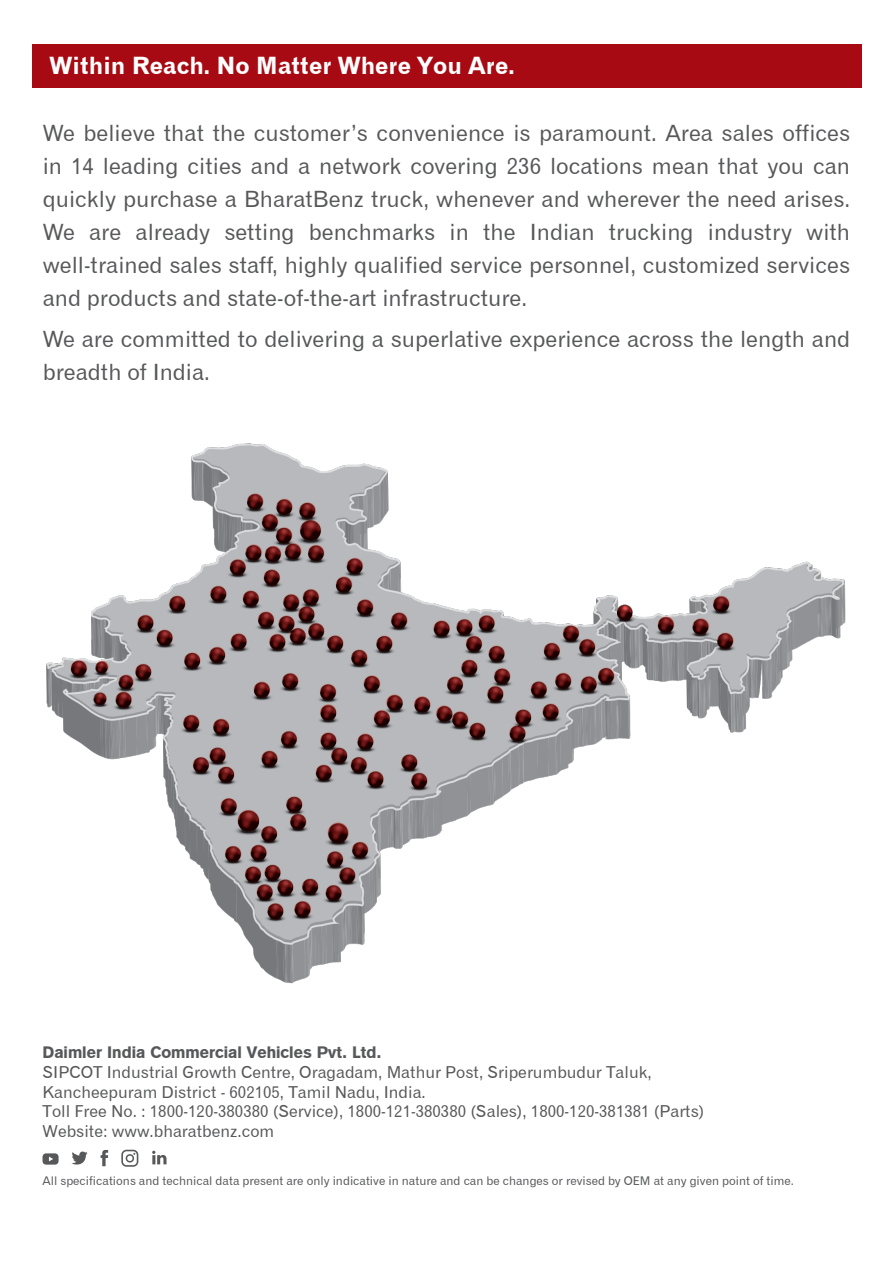
<style>
.page{position:relative;width:893px;height:1263px;background:#fff}
.page>*{position:absolute;margin:0;border:0;box-sizing:border-box;transform-origin:0 0}
.t1{font:24px "Gothic 720 BT Bold B";color:#fff}
.t2{font:22.5px/33px "Gothic 720 BT Roman B";color:#57585a;text-align:justify}
.t3{font:16.5px/19.8px "Gothic 720 BT Roman B";color:#57585a}
.t4{font:16.5px "Gothic 725 BT Black A";color:#57585a}
.t5{font:12px "Gothic 720 BT Roman B";color:#57585a}
</style>
<div class="page">
<svg style="left:43px;top:1153px;width:16px;height:11px"></svg>
<svg style="left:72px;top:1151px;width:15px;height:14px"></svg>
<svg style="left:101px;top:1150px;width:7px;height:16px"></svg>
<svg style="left:121px;top:1150px;width:17px;height:17px"></svg>
<svg style="left:152px;top:1151px;width:14px;height:13px"></svg>
<img style="left:46px;top:443px;width:800px;height:541px">
<div style="left:32px;top:44px;width:829px;height:44px;background:#a70a12"></div>
<p class="t1" style="left:50px;top:50px;width:466px">Within Reach. No Matter Where You Are.</p>
<p class="t2" style="left:43px;top:117px;width:809px">We believe that the customer’s convenience is paramount. Area sales offices in 14 leading cities and a network covering 236 locations mean that you can quickly purchase a BharatBenz truck, whenever and wherever the need arises.<br>We are already setting benchmarks in the Indian trucking industry with well-trained sales staff, highly qualified service personnel, customized services and products and state-of-the-art infrastructure.</p>
<p class="t2" style="left:43px;top:322px;width:809px">We are committed to delivering a superlative experience across the length and breadth of India.</p>
<p class="t4" style="left:43px;top:1042px;width:341px">Daimler India Commercial Vehicles Pvt. Ltd.</p>
<p class="t3" style="left:43px;top:1062px;width:663px">SIPCOT Industrial Growth Centre, Oragadam, Mathur Post, Sriperumbudur Taluk, Kancheepuram District - 602105, Tamil Nadu, India.<br>Toll Free No. : 1800-120-380380 (Service), 1800-121-380380 (Sales), 1800-120-381381 (Parts)<br>Website: www.bharatbenz.com</p>
<p class="t5" style="left:43px;top:1173px;width:753px">All specifications and technical data present are only indicative in nature and can be changes or revised by OEM at any given point of time.</p>
</div>
